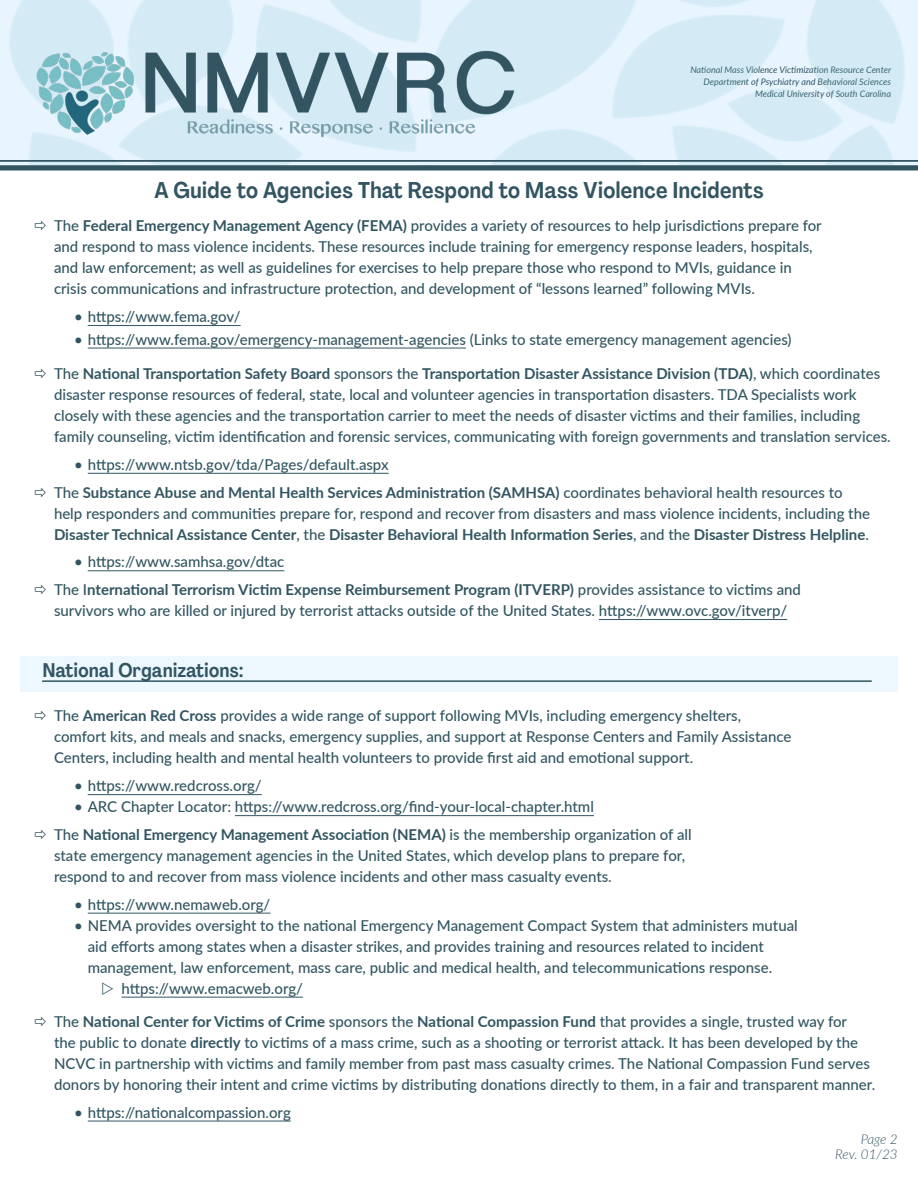
<style>
.page{position:relative;width:918px;height:1188px;background:#fff}
.page>*{position:absolute;margin:0;border:0;box-sizing:border-box;transform-origin:0 0}
.Tip_Sheet_Title{font:700 22.5px "Agrandir Text";letter-spacing:-.01em;color:#325561;scale:.96 1}
.Sections{font:700 19.5px "Agrandir Text";letter-spacing:-.01em;color:#325561;scale:.95 1}
.t1{font:500 15px/21px "Lato";color:#325561}
.Tip_Sheet_Body_Copy{font:italic 300 13.5px "Lato";letter-spacing:-.005em;color:#325561}
.t2{font:italic 9px "Lato";color:#325561}
.s1{font-weight:700}
</style>
<div class="page">
<hr style="left:0;top:160px;width:918px;height:2px;background:#325561">
<div style="left:0;top:165px;width:918px;height:6px;background:#325561"></div>
<img style="left:27px;top:27px;width:501px;height:120px">
<hr style="left:88px;top:325px;width:153px;height:1px;background:#325561">
<hr style="left:88px;top:348px;width:378px;height:1px;background:#325561">
<hr style="left:88px;top:473px;width:301px;height:1px;background:#325561">
<hr style="left:88px;top:570px;width:196px;height:1px;background:#325561">
<hr style="left:599px;top:619px;width:188px;height:1px;background:#325561">
<div style="left:20px;top:657px;width:878px;height:35px;background:#ecf7ff"></div>
<hr style="left:42px;top:680px;width:830px;height:2px;background:#325561">
<hr style="left:88px;top:794px;width:174px;height:1px;background:#325561">
<hr style="left:235px;top:815px;width:359px;height:1px;background:#325561">
<hr style="left:88px;top:913px;width:182px;height:1px;background:#325561">
<hr style="left:122px;top:997px;width:181px;height:1px;background:#325561">
<hr style="left:88px;top:1121px;width:203px;height:1px;background:#325561">
<p class="t2" style="left:690px;top:64px;width:202px">National Mass Violence Victimization Resource Center</p>
<p class="t2" style="left:704px;top:76px;width:189px">Department of Psychiatry and Behavioral Sciences</p>
<p class="t2" style="left:755px;top:88px;width:137px">Medical University of South Carolina</p>
<p class="Tip_Sheet_Title" style="left:154px;top:176px;width:637px">A Guide to Agencies That Respond to Mass Violence Incidents</p>
<p class="t1" style="left:54px;top:215px;width:769px">The <span class="s1">Federal Emergency Management Agency (FEMA)</span> provides a variety of resources to help jurisdictions prepare for and respond to mass violence incidents. These resources include training for emergency response leaders, hospitals, and law enforcement; as well as guidelines for exercises to help prepare those who respond to MVIs, guidance in crisis communications and infrastructure protection, and development of “lessons learned” following MVIs.</p>
<p class="t1" style="left:74px;top:305px;width:168px">• https://www.fema.gov/</p>
<p class="t1" style="left:74px;top:328px;width:719px">• https://www.fema.gov/emergency-management-agencies (Links to state emergency management agencies)</p>
<p class="t1" style="left:54px;top:362px;width:838px">The <span class="s1">National Transportation Safety Board</span> sponsors the <span class="s1">Transportation Disaster Assistance Division (TDA)</span>, which coordinates disaster response resources of federal, state, local and volunteer agencies in transportation disasters. TDA Specialists work closely with these agencies and the transportation carrier to meet the needs of disaster victims and their families, including family counseling, victim identification and forensic services, communicating with foreign governments and translation services.</p>
<p class="t1" style="left:74px;top:453px;width:316px">• https://www.ntsb.gov/tda/Pages/default.aspx</p>
<p class="t1" style="left:54px;top:481px;width:818px">The <span class="s1">Substance Abuse and Mental Health Services Administration (SAMHSA)</span> coordinates behavioral health resources to help responders and communities prepare for, respond and recover from disasters and mass violence incidents, including the<br><span class="s1">Disaster Technical Assistance Center</span>, the <span class="s1">Disaster Behavioral Health Information Series</span>, and the <span class="s1">Disaster Distress Helpline</span>.</p>
<p class="t1" style="left:74px;top:551px;width:212px">• https://www.samhsa.gov/dtac</p>
<p class="t1" style="left:54px;top:578px;width:749px">The I<span class="s1">nternational Terrorism Victim Expense Reimbursement Program (ITVERP)</span> provides assistance to victims and survivors who are killed or injured by terrorist attacks outside of the United States. https://www.ovc.gov/itverp/</p>
<p class="Sections" style="left:42px;top:658px;width:213px">National Organizations:</p>
<p class="t1" style="left:54px;top:705px;width:739px">The <span class="s1">American Red Cross</span> provides a wide range of support following MVIs, including emergency shelters, comfort kits, and meals and snacks, emergency supplies, and support at Response Centers and Family Assistance<br>Centers, including health and mental health volunteers to provide first aid and emotional support.</p>
<p class="t1" style="left:74px;top:775px;width:189px">• https://www.redcross.org/</p>
<p class="t1" style="left:74px;top:796px;width:521px">• ARC Chapter Locator: https://www.redcross.org/find-your-local-chapter.html</p>
<p class="t1" style="left:54px;top:823px;width:639px">The <span class="s1">National Emergency Management Association (NEMA)</span> is the membership organization of all state emergency management agencies in the United States, which develop plans to prepare for, respond to and recover from mass violence incidents and other mass casualty events.</p>
<p class="t1" style="left:74px;top:893px;width:198px">• https://www.nemaweb.org/</p>
<p class="t1" style="left:88px;top:914px;width:712px;text-indent:-14px">• NEMA provides oversight to the national Emergency Management Compact System that administers mutual aid efforts among states when a disaster strikes, and provides training and resources related to incident management, law enforcement, mass care, public and medical health, and telecommunications response.</p>
<p class="t1" style="left:122px;top:977px;width:183px">https://www.emacweb.org/</p>
<p class="t1" style="left:54px;top:1010px;width:823px">The <span class="s1">National Center for Victims of Crime</span> sponsors the <span class="s1">National Compassion Fund</span> that provides a single, trusted way for<br>the public to donate <span class="s1">directly</span> to victims of a mass crime, such as a shooting or terrorist attack. It has been developed by the NCVC in partnership with victims and family member from past mass casualty crimes. The National Compassion Fund serves donors by honoring their intent and crime victims by distributing donations directly to them, in a fair and transparent manner.</p>
<p class="t1" style="left:74px;top:1101px;width:218px">• https://nationalcompassion.org</p>
<p class="Tip_Sheet_Body_Copy" style="left:861px;top:1130px;width:39px">Page 2</p>
<p class="Tip_Sheet_Body_Copy" style="left:835px;top:1145px;width:64px">Rev. 01/23</p>
</div>
